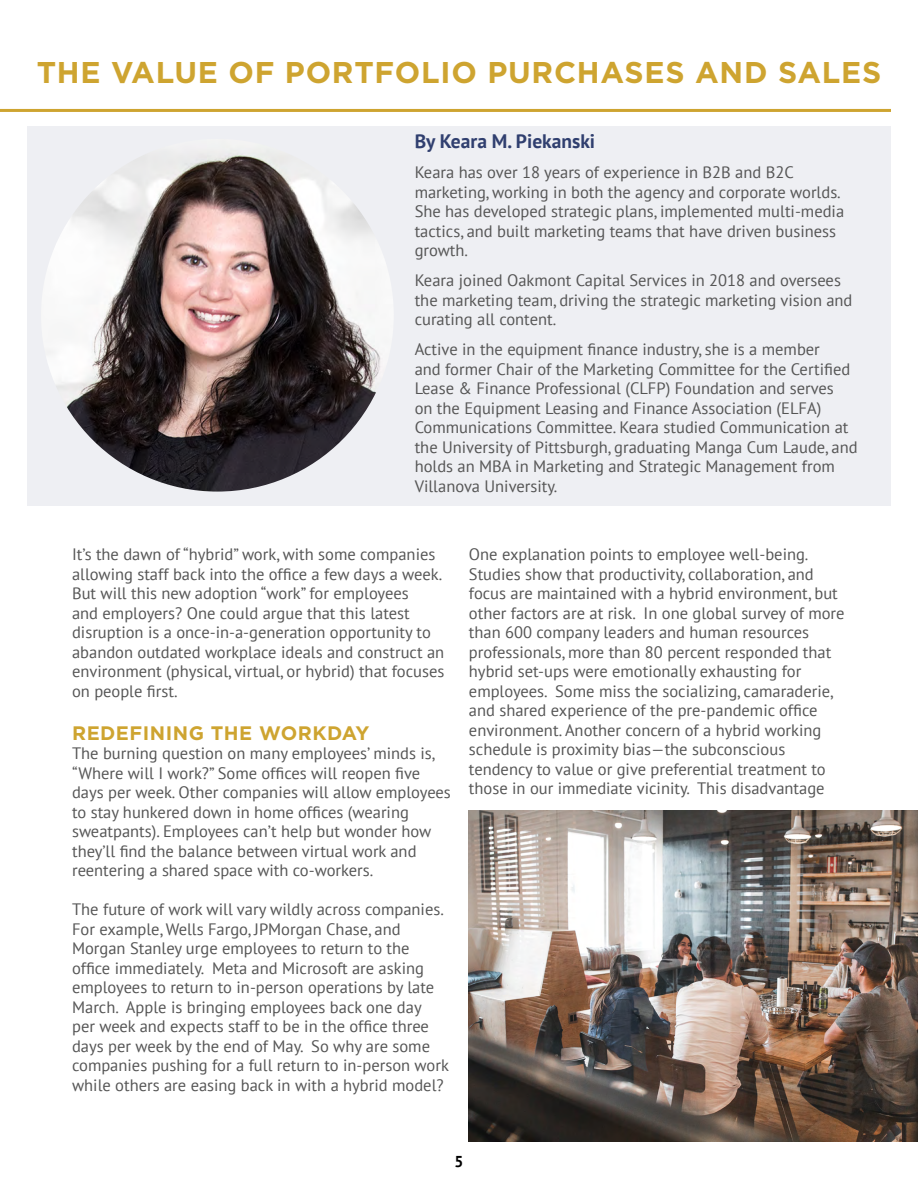
<style>
.page{position:relative;width:918px;height:1188px;background:#fff}
.page>*{position:absolute;margin:0;border:0;box-sizing:border-box;transform-origin:0 0}
.t1{font:700 30px "Gotham";letter-spacing:.025em;color:#cea430}
.t2{font:700 19.5px "Gotham";letter-spacing:.025em;color:#cea430}
.t3{font:700 19.5px "PT Sans";color:#303f6f}
.t4{font:16.5px/19.5px "PT Sans";color:#555}
.t5{font:700 15.75px "PT Sans";color:#000}
</style>
<div class="page">
<div style="left:27px;top:126px;width:864px;height:379px;background:#eeeff3"></div>
<hr style="left:0;top:109px;width:891px;height:3px;background:#cea430">
<img style="left:41px;top:139px;width:353px;height:353px;border-radius:176px">
<img style="left:469px;top:811px;width:449px;height:331px">
<h1 class="t1" style="left:37px;top:55px;width:846px">THE VALUE OF PORTFOLIO PURCHASES AND SALES</h1>
<p class="t3" style="left:415px;top:128px;width:182px">By Keara M. Piekanski</p>
<p class="t4" style="left:415px;top:162px;width:431px">Keara has over 18 years of experience in B2B and B2C marketing, working in both the agency and corporate worlds.<br>She has developed strategic plans, implemented multi-media tactics, and built marketing teams that have driven business growth.</p>
<p class="t4" style="left:415px;top:270px;width:439px">Keara joined Oakmont Capital Services in 2018 and oversees the marketing team, driving the strategic marketing vision and curating all content.</p>
<p class="t4" style="left:415px;top:339px;width:444px">Active in the equipment finance industry, she is a member<br>and former Chair of the Marketing Committee for the Certified Lease &amp; Finance Professional (CLFP) Foundation and serves<br>on the Equipment Leasing and Finance Association (ELFA)<br>Communications Committee. Keara studied Communication at the University of Pittsburgh, graduating Manga Cum Laude, and holds an MBA in Marketing and Strategic Management from Villanova University.</p>
<p class="t4" style="left:72px;top:544px;width:374px">It’s the dawn of “hybrid” work, with some companies allowing staff back into the office a few days a week.<br>But will this new adoption “work” for employees<br>and employers? One could argue that this latest disruption is a once-in-a-generation opportunity to abandon outdated workplace ideals and construct an environment (physical, virtual, or hybrid) that focuses on people first.</p>
<p class="t2" style="left:72px;top:721px;width:299px">REDEFINING THE WORKDAY</p>
<p class="t4" style="left:72px;top:743px;width:380px">The burning question on many employees’ minds is, “Where will I work?” Some offices will reopen five days per week. Other companies will allow employees to stay hunkered down in home offices (wearing sweatpants). Employees can’t help but wonder how they’ll find the balance between virtual work and reentering a shared space with co-workers.</p>
<p class="t4" style="left:72px;top:899px;width:378px">The future of work will vary wildly across companies.<br>For example, Wells Fargo, JPMorgan Chase, and Morgan Stanley urge employees to return to the office immediately. Meta and Microsoft are asking employees to return to in-person operations by late March. Apple is bringing employees back one day<br>per week and expects staff to be in the office three days per week by the end of May. So why are some companies pushing for a full return to in-person work while others are easing back in with a hybrid model?</p>
<p class="t4" style="left:469px;top:544px;width:377px">One explanation points to employee well-being.<br>Studies show that productivity, collaboration, and focus are maintained with a hybrid environment, but other factors are at risk. In one global survey of more than 600 company leaders and human resources professionals, more than 80 percent responded that hybrid set-ups were emotionally exhausting for employees. Some miss the socializing, camaraderie, and shared experience of the pre-pandemic office environment. Another concern of a hybrid working schedule is proximity bias—the subconscious tendency to value or give preferential treatment to those in our immediate vicinity. This disadvantage</p>
<p class="t5" style="left:455px;top:1151px;width:10px">5</p>
</div>
